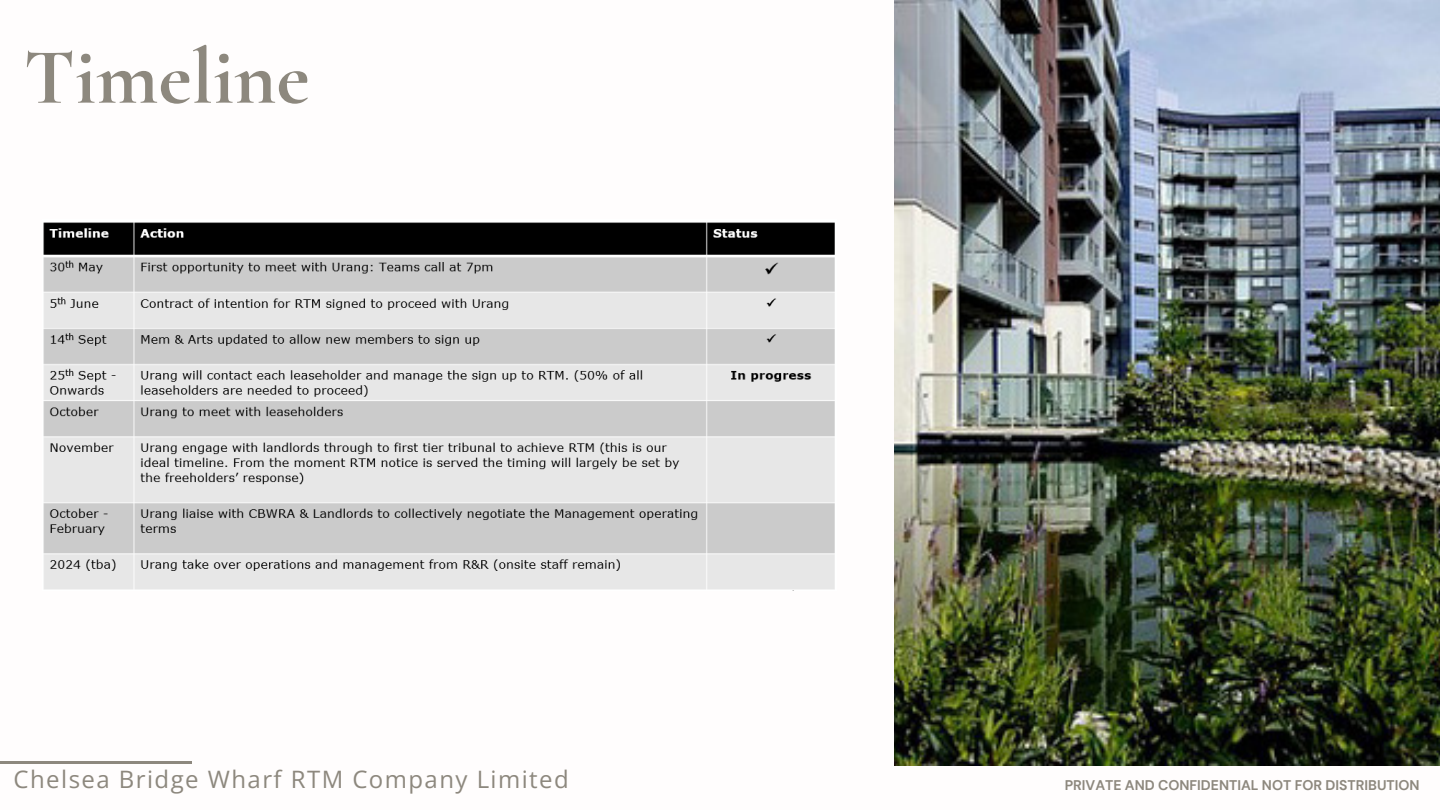
<style>
.page{position:relative;width:1440px;height:810px;background:#fff}
.page>*{position:absolute;margin:0;border:0;box-sizing:border-box;transform-origin:0 0}
.t1{font:700 80px "Cormorant Garamond";color:#8d887e}
.t2{font:24px "Open Sans";letter-spacing:.06em;color:#8d887e}
.t3{font:700 14px "DM Sans";color:#8d887e}
</style>
<div class="page">
<hr style="left:0;top:762px;width:191px;height:2px;background:#8d887e">
<img style="left:894px;top:0;width:546px;height:766px">
<img style="left:43px;top:222px;width:792px;height:369px">
<p class="t1" style="left:24px;top:29px;width:288px">Timeline</p>
<p class="t2" style="left:14px;top:762px;width:557px">Chelsea Bridge Wharf RTM Company Limited</p>
<p class="t3" style="left:1065px;top:776px;width:356px">PRIVATE AND CONFIDENTIAL NOT FOR DISTRIBUTION</p>
</div>
